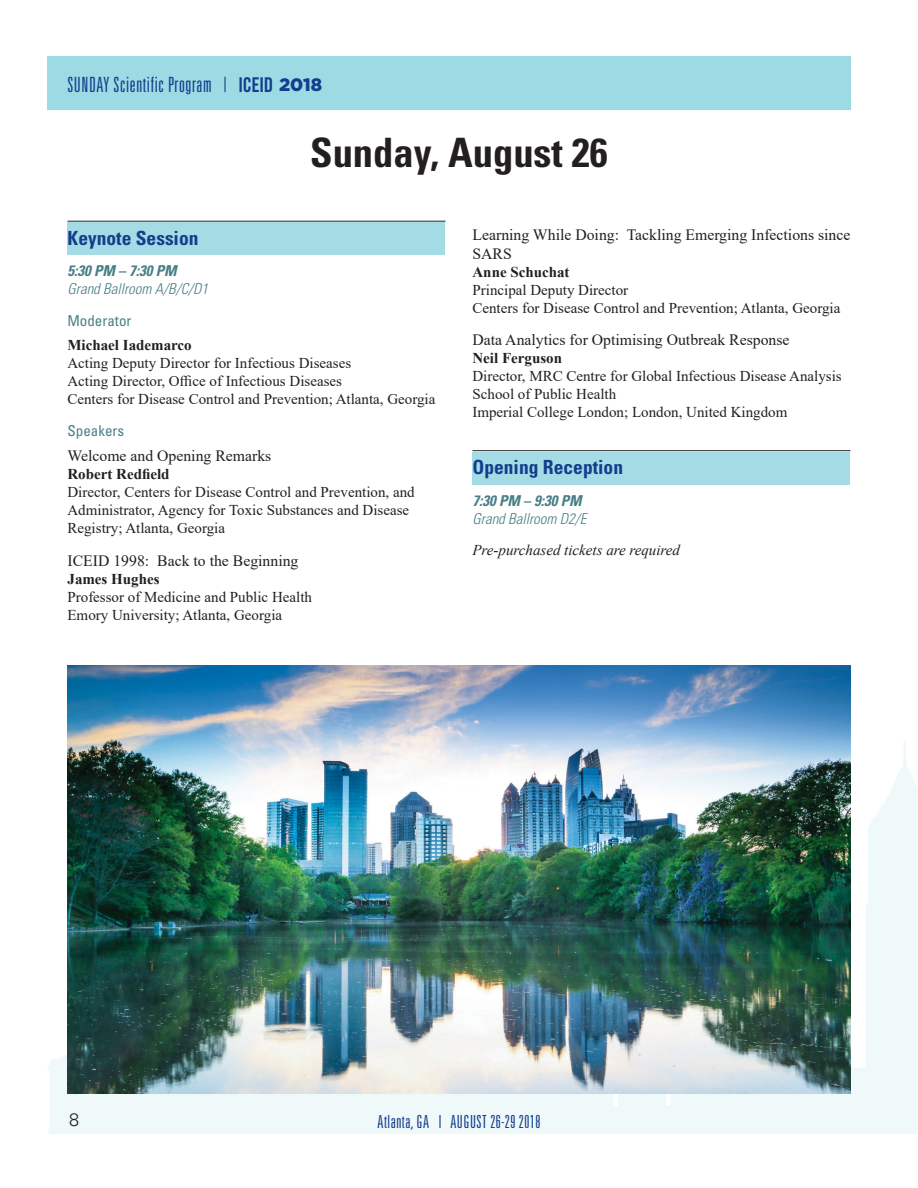
<style>
.page{position:relative;width:918px;height:1188px;background:#fff}
.page>*{position:absolute;margin:0;border:0;box-sizing:border-box;transform-origin:0 0}
.t1{font:700 condensed 40.5px "Univers";color:#231f20}
.t2{font:300 ultra-condensed 21px "Univers";letter-spacing:.03em;color:#133e8d}
.t3{font:700 condensed 19.5px "Univers";color:#133e8d}
.t4{font:300 ultra-condensed 18px "Univers";letter-spacing:.03em;color:#133e8d}
.t5{font:300 18px "Univers";color:#231f20}
.t6{font:15.75px/18.8px "Times New Roman";color:#231f20}
.t7{font:15px/18px "Times New Roman";color:#231f20}
.t8{font:700 15px "Times New Roman";color:#231f20}
.t9{font:italic 300 condensed 15px "Univers";color:#487f86}
.t10{font:italic 15px "Times New Roman";color:#231f20}
.t11{font:italic 700 condensed 15px "Univers";color:#487f86}
.t12{font:condensed 15px "Univers";color:#487f86}
.s1{font-family:"Bebas Neue";font-weight:700;font-stretch:normal}
.s2{font-family:"Gotham";font-weight:900;font-stretch:normal;font-size:18px}
</style>
<div class="page">
<svg style="left:47px;top:739px;width:871px;height:395px;fill:#f0f9fa"></svg>
<div style="left:47px;top:56px;width:803px;height:54px;background:#9cdae4"></div>
<div style="left:68px;top:222px;width:378px;height:33px;background:#a3dce5"></div>
<hr style="left:68px;top:221px;width:378px;height:1px;background:#231f20">
<div style="left:472px;top:452px;width:378px;height:33px;background:#a3dce5"></div>
<hr style="left:472px;top:450px;width:378px;height:1px;background:#231f20">
<img style="left:68px;top:665px;width:782px;height:429px">
<h2 class="t2" style="left:68px;top:74px;width:256px">SUNDAY Scientific Program | <span class="s1">ICEID</span> <span class="s2">2018</span></h2>
<h1 class="t1" style="left:310px;top:128px;width:299px">Sunday, August 26</h1>
<h3 class="t3" style="left:68px;top:226px;width:133px">Keynote Session</h3>
<p class="t11" style="left:68px;top:262px;width:111px">5:30 PM – 7:30 PM</p>
<p class="t9" style="left:68px;top:280px;width:142px">Grand Ballroom A/B/C/D1</p>
<p class="t12" style="left:68px;top:311px;width:66px">Moderator</p>
<p class="t8" style="left:68px;top:335px;width:126px">Michael Iademarco</p>
<p class="t7" style="left:68px;top:354px;width:369px">Acting Deputy Director for Infectious Diseases<br>Acting Director, Office of Infectious Diseases<br>Centers for Disease Control and Prevention; Atlanta, Georgia</p>
<p class="t12" style="left:68px;top:421px;width:58px">Speakers</p>
<p class="t6" style="left:68px;top:446px;width:205px">Welcome and Opening Remarks</p>
<p class="t8" style="left:68px;top:464px;width:104px">Robert Redfield</p>
<p class="t7" style="left:68px;top:483px;width:349px">Director, Centers for Disease Control and Prevention, and<br>Administrator, Agency for Toxic Substances and Disease<br>Registry; Atlanta, Georgia</p>
<p class="t6" style="left:68px;top:550px;width:232px">ICEID 1998: Back to the Beginning</p>
<p class="t8" style="left:68px;top:568px;width:94px">James Hughes</p>
<p class="t7" style="left:68px;top:587px;width:246px">Professor of Medicine and Public Health<br>Emory University; Atlanta, Georgia</p>
<p class="t6" style="left:472px;top:225px;width:380px">Learning While Doing: Tackling Emerging Infections since<br>SARS</p>
<p class="t8" style="left:472px;top:261px;width:99px">Anne Schuchat</p>
<p class="t7" style="left:472px;top:280px;width:369px">Principal Deputy Director<br>Centers for Disease Control and Prevention; Atlanta, Georgia</p>
<p class="t6" style="left:472px;top:330px;width:319px">Data Analytics for Optimising Outbreak Response</p>
<p class="t8" style="left:472px;top:347px;width:91px">Neil Ferguson</p>
<p class="t7" style="left:472px;top:366px;width:371px">Director, MRC Centre for Global Infectious Disease Analysis<br>School of Public Health<br>Imperial College London; London, United Kingdom</p>
<h3 class="t3" style="left:472px;top:455px;width:152px">Opening Reception</h3>
<p class="t11" style="left:472px;top:491px;width:111px">7:30 PM – 9:30 PM</p>
<p class="t9" style="left:472px;top:509px;width:116px">Grand Ballroom D2/E</p>
<p class="t10" style="left:472px;top:540px;width:209px">Pre-purchased tickets are required</p>
<p class="t5" style="left:69px;top:1109px;width:12px">8</p>
<p class="t4" style="left:378px;top:1112px;width:164px">Atlanta, GA l AUGUST 26-29 2018</p>
</div>
